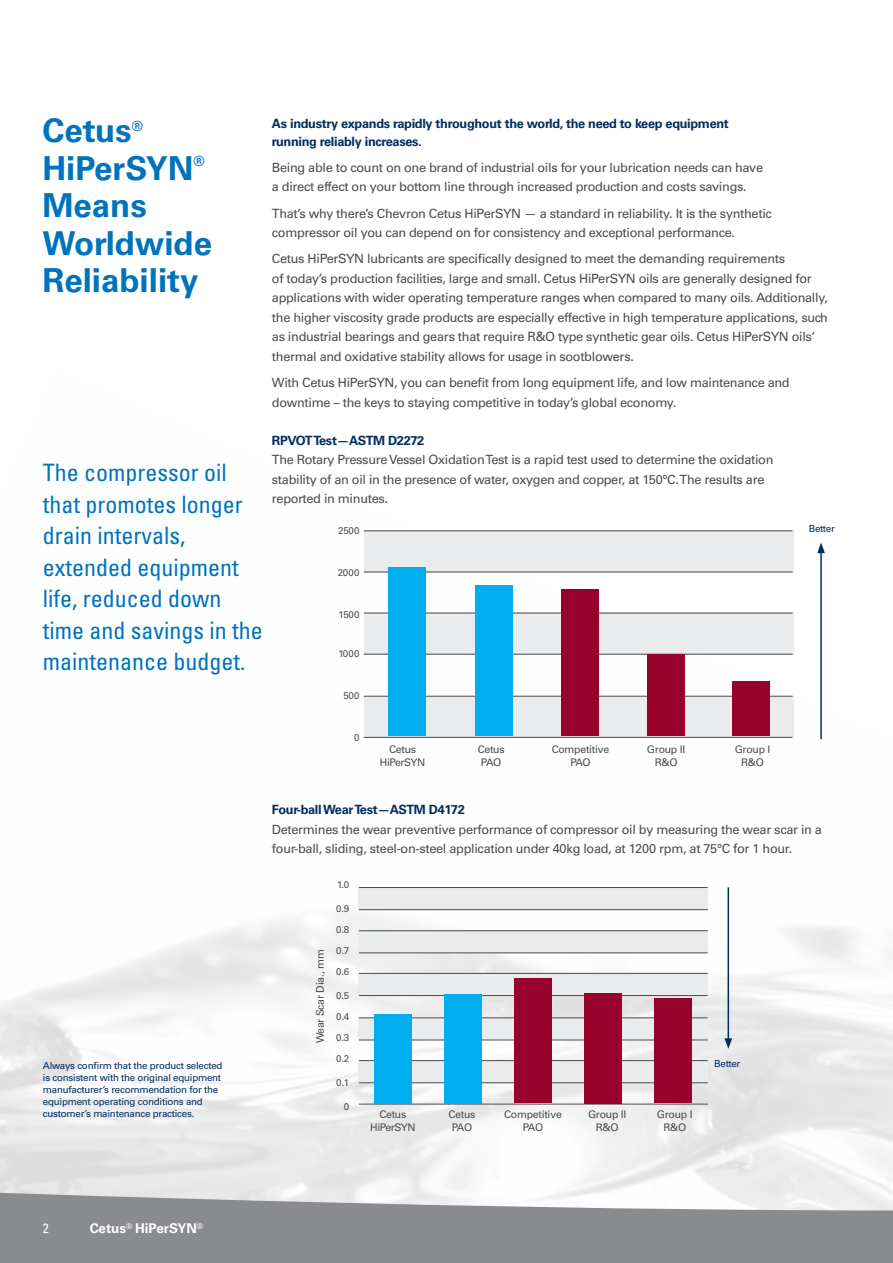
<style>
.page{position:relative;width:893px;height:1263px;background:#fff}
.page>*{position:absolute;margin:0;border:0;box-sizing:border-box;transform-origin:0 0}
.t1{font:700 33px/37.5px "Univers LT Std";color:#0073bd}
.t2{font:condensed 24px/31.5px "Univers LT Std";color:#0073bd}
.t3{font:700 13.95px "Univers LT Std";color:#0073bd}
.t4{font:700 13.5px "Univers LT Std";letter-spacing:-.01em;color:#fff}
.t5{font:condensed 13.5px "Univers LT Std";color:#fff}
.t6{font:12.75px/19.5px "Univers LT Std";letter-spacing:-.025em;color:#4b4c4d}
.t7{font:700 12.75px/18px "Univers LT Std";letter-spacing:-.025em;color:#002c62}
.t8{font:10.5px/12.6px "Univers LT Std";letter-spacing:-.025em;color:#4b4c4d;text-align:center}
.t9{font:10.5px/12.6px "Univers LT Std";letter-spacing:-.045em;color:#4b4c4d;text-align:center}
.t10{font:9.75px/12px "Univers LT Std";letter-spacing:-.025em;color:#002c62}
.t11{font:9.75px/21px "Univers LT Std";letter-spacing:-.005em;color:#4b4c4d;text-align:justify}
</style>
<div class="page">
<img style="left:0;top:530px;width:893px;height:656px">
<svg style="left:0;top:1186px;width:893px;height:77px;background:#a1a3a5"></svg>
<div style="left:364px;top:531px;width:430px;height:42px;background:#eaebec"></div>
<div style="left:364px;top:613px;width:430px;height:42px;background:#eaebec"></div>
<div style="left:364px;top:696px;width:430px;height:41px;background:#eaebec"></div>
<hr style="left:364px;top:531px;width:428px;height:1px;background:#4b4c4d">
<hr style="left:364px;top:613px;width:428px;height:1px;background:#4b4c4d">
<hr style="left:364px;top:696px;width:428px;height:1px;background:#4b4c4d">
<hr style="left:364px;top:572px;width:428px;height:1px;background:#4b4c4d">
<hr style="left:364px;top:654px;width:428px;height:1px;background:#4b4c4d">
<hr style="left:364px;top:737px;width:428px;height:1px;background:#4b4c4d">
<div style="left:389px;top:567px;width:37px;height:169px;background:#00aeef"></div>
<div style="left:475px;top:585px;width:37px;height:151px;background:#00aeef"></div>
<div style="left:561px;top:590px;width:38px;height:146px;background:#98012d"></div>
<div style="left:647px;top:655px;width:37px;height:81px;background:#98012d"></div>
<div style="left:733px;top:681px;width:37px;height:55px;background:#98012d"></div>
<hr style="left:820px;top:551px;width:2px;height:188px;background:#002c62">
<svg style="left:817px;top:543px;width:8px;height:10px"></svg>
<div style="left:359px;top:887px;width:349px;height:22px;background:#eaebec"></div>
<div style="left:359px;top:930px;width:349px;height:23px;background:#eaebec"></div>
<div style="left:359px;top:973px;width:349px;height:22px;background:#eaebec"></div>
<div style="left:359px;top:1018px;width:349px;height:22px;background:#eaebec"></div>
<div style="left:359px;top:1060px;width:349px;height:22px;background:#eaebec"></div>
<hr style="left:359px;top:887px;width:349px;height:1px;background:#4b4c4d">
<hr style="left:359px;top:930px;width:349px;height:1px;background:#4b4c4d">
<hr style="left:359px;top:973px;width:349px;height:1px;background:#4b4c4d">
<hr style="left:359px;top:1017px;width:349px;height:1px;background:#4b4c4d">
<hr style="left:359px;top:1060px;width:349px;height:1px;background:#4b4c4d">
<hr style="left:359px;top:909px;width:349px;height:1px;background:#4b4c4d">
<hr style="left:359px;top:953px;width:349px;height:1px;background:#4b4c4d">
<hr style="left:359px;top:995px;width:349px;height:1px;background:#4b4c4d">
<hr style="left:359px;top:1040px;width:349px;height:1px;background:#4b4c4d">
<hr style="left:359px;top:1082px;width:349px;height:1px;background:#4b4c4d">
<hr style="left:359px;top:1104px;width:349px;height:1px;background:#4b4c4d">
<div style="left:375px;top:1014px;width:37px;height:89px;background:#00aeef"></div>
<div style="left:445px;top:994px;width:37px;height:109px;background:#00aeef"></div>
<div style="left:514px;top:978px;width:38px;height:125px;background:#98012d"></div>
<div style="left:584px;top:993px;width:37px;height:110px;background:#98012d"></div>
<div style="left:654px;top:998px;width:38px;height:105px;background:#98012d"></div>
<hr style="left:728px;top:887px;width:1px;height:153px;background:#002c62">
<svg style="left:724px;top:1038px;width:8px;height:11px"></svg>
<h1 class="t1" style="left:42px;top:112px;width:91px">Cetus</h1>
<p class="t3" style="left:132px;top:118px;width:13px">®</p>
<h1 class="t1" style="left:42px;top:150px;width:153px">HiPerSYN</h1>
<p class="t3" style="left:193px;top:153px;width:13px">®</p>
<h1 class="t1" style="left:42px;top:187px;width:171px">Means<br>Worldwide<br>Reliability</h1>
<h2 class="t2" style="left:43px;top:457px;width:221px">The compressor oil that promotes longer drain intervals, extended equipment life, reduced down time and savings in the maintenance budget.</h2>
<p class="t7" style="left:272px;top:114px;width:458px">As industry expands rapidly throughout the world, the need to keep equipment running reliably increases.</p>
<p class="t6" style="left:272px;top:158px;width:493px">Being able to count on one brand of industrial oils for your lubrication needs can have a direct effect on your bottom line through increased production and costs savings.</p>
<p class="t6" style="left:272px;top:203px;width:501px">That’s why there’s Chevron Cetus HiPerSYN — a standard in reliability. It is the synthetic compressor oil you can depend on for consistency and exceptional performance.</p>
<p class="t6" style="left:272px;top:249px;width:558px">Cetus HiPerSYN lubricants are specifically designed to meet the demanding requirements<br>of today’s production facilities, large and small. Cetus HiPerSYN oils are generally designed for applications with wider operating temperature ranges when compared to many oils. Additionally, the higher viscosity grade products are especially effective in high temperature applications, such as industrial bearings and gears that require R&amp;O type synthetic gear oils. Cetus HiPerSYN oils’ thermal and oxidative stability allows for usage in sootblowers.</p>
<p class="t6" style="left:272px;top:373px;width:519px">With Cetus HiPerSYN, you can benefit from long equipment life, and low maintenance and downtime – the keys to staying competitive in today’s global economy.</p>
<p class="t7" style="left:272px;top:431px;width:154px">RPVOT Test—ASTM D2272</p>
<p class="t6" style="left:272px;top:450px;width:503px">The Rotary Pressure Vessel Oxidation Test is a rapid test used to determine the oxidation stability of an oil in the presence of water, oxygen and copper, at 150°C. The results are reported in minutes.</p>
<p class="t11" style="left:338px;top:520px;width:23px">2500</p>
<p class="t11" style="left:338px;top:562px;width:23px">2000</p>
<p class="t11" style="left:338px;top:604px;width:23px">1500</p>
<p class="t11" style="left:338px;top:643px;width:23px">1000</p>
<p class="t11" style="left:343px;top:685px;width:18px">500</p>
<p class="t11" style="left:354px;top:727px;width:7px">0</p>
<p class="t9" style="left:380px;top:743px;width:47px">Cetus<br>HiPerSYN</p>
<p class="t8" style="left:478px;top:743px;width:28px">Cetus<br>PAO</p>
<p class="t8" style="left:552px;top:743px;width:59px">Competitive<br>PAO</p>
<p class="t8" style="left:647px;top:743px;width:40px">Group II<br>R&amp;O</p>
<p class="t8" style="left:735px;top:743px;width:37px">Group I<br>R&amp;O</p>
<p class="t10" style="left:809px;top:523px;width:28px">Better</p>
<p class="t10" style="left:43px;top:1059px;width:181px">Always confirm that the product selected is consistent with the original equipment manufacturer’s recommendation for the equipment operating conditions and customer’s maintenance practices.</p>
<p class="t7" style="left:272px;top:801px;width:194px">Four-ball Wear Test—ASTM D4172</p>
<p class="t6" style="left:272px;top:819px;width:552px">Determines the wear preventive performance of compressor oil by measuring the wear scar in a four-ball, sliding, steel-on-steel application under 40kg load, at 1200 rpm, at 75°C for 1 hour.</p>
<p class="t8" style="left:314px;top:1043px;width:95px;rotate:-90deg">Wear Scar Dia., mm</p>
<p class="t11" style="left:337px;top:874px;width:14px">1.0</p>
<p class="t11" style="left:336px;top:898px;width:15px">0.9<br>0.8<br>0.7<br>0.6</p>
<p class="t11" style="left:336px;top:985px;width:15px">0.5<br>0.4<br>0.3<br>0.2</p>
<p class="t11" style="left:336px;top:1072px;width:15px">0.1</p>
<p class="t11" style="left:344px;top:1096px;width:7px">0</p>
<p class="t9" style="left:370px;top:1108px;width:47px">Cetus<br>HiPerSYN</p>
<p class="t8" style="left:449px;top:1108px;width:28px">Cetus<br>PAO</p>
<p class="t8" style="left:504px;top:1108px;width:59px">Competitive<br>PAO</p>
<p class="t8" style="left:588px;top:1108px;width:40px">Group II<br>R&amp;O</p>
<p class="t8" style="left:657px;top:1108px;width:37px">Group I<br>R&amp;O</p>
<p class="t10" style="left:714px;top:1057px;width:28px">Better</p>
<p class="t5" style="left:43px;top:1220px;width:7px">2</p>
<p class="t4" style="left:90px;top:1221px;width:115px">Cetus<sup>®</sup> HiPerSYN<sup>®</sup></p>
</div>
